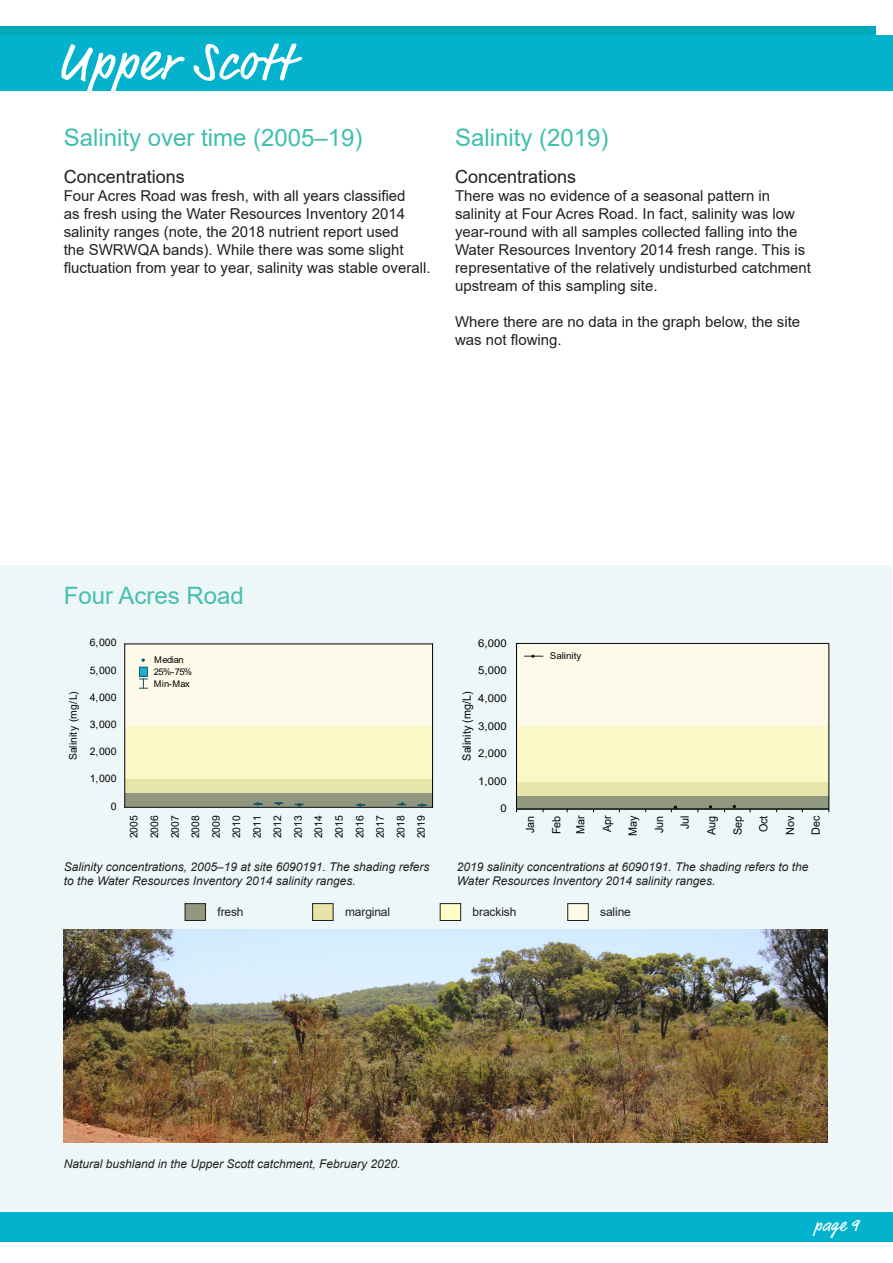
<style>
.page{position:relative;width:893px;height:1263px;background:#fff}
.page>*{position:absolute;margin:0;border:0;box-sizing:border-box;transform-origin:0 0}
.t1{font:54px "Market Web";letter-spacing:.03em;color:#fff}
.heading1{font:24px "Arial";color:#3fbfae}
.body_copy{font:24px "Arial";color:#47bfaf}
.sub-heading{font:18px "Arial";color:#231f20}
.t2{font:18px "Market Web";color:#fff}
.body_copy-2{font:15px/18px "Arial";color:#231f20}
.t3{font:italic 12px/14.4px "Arial";color:#231f20}
.t4{font:12px "Arial";letter-spacing:-.01em;color:#231f20}
.t5{font:11.4px/24px "Arial";color:#040503;scale:.95 1}
.t6{font:10.8px "Arial";letter-spacing:.005em;color:#040503;scale:1.05 1}
.t7{font:10.5px/20.5px "Arial";color:#040503;text-align:justify}
.t8{font:10.35px "Arial";color:#040503}
.t9{font:9.3px "Arial";color:#050504;scale:1.05 1}
.t10{font:9.15px/11.9px "Arial";letter-spacing:-.055em;color:#050504}
</style>
<div class="page">
<div style="left:0;top:27px;width:875px;height:64px;background:#00aab8"></div>
<div style="left:0;top:35px;width:893px;height:56px;background:#03b2cd"></div>
<div style="left:0;top:1212px;width:893px;height:30px;background:#03b2cd"></div>
<div style="left:0;top:566px;width:891px;height:646px;background:#edf7f7"></div>
<div style="left:125px;top:793px;width:308px;height:14px;background:#92987f"></div>
<div style="left:125px;top:779px;width:308px;height:14px;background:#e7e5a9"></div>
<div style="left:125px;top:725px;width:308px;height:54px;background:#fbf8c7"></div>
<div style="left:125px;top:644px;width:308px;height:81px;background:#fdfaea"></div>
<div style="left:140px;top:667px;width:7px;height:9px;background:#1cb2cc"></div>
<div style="left:139px;top:667px;width:9px;height:10px;border:1px solid #10566b"></div>
<svg style="left:140px;top:679px;width:7px;height:10px"></svg>
<svg style="left:254px;top:802px;width:9px;height:3px"></svg>
<svg style="left:274px;top:802px;width:9px;height:3px"></svg>
<svg style="left:295px;top:803px;width:9px;height:3px"></svg>
<svg style="left:356px;top:803px;width:9px;height:3px"></svg>
<svg style="left:397px;top:802px;width:9px;height:3px"></svg>
<svg style="left:418px;top:803px;width:9px;height:3px"></svg>
<hr style="left:125px;top:807px;width:308px;height:1px;background:#040503">
<hr style="left:125px;top:643px;width:308px;height:1px;background:#040503">
<hr style="left:124px;top:644px;width:1px;height:163px;background:#040503">
<hr style="left:432px;top:644px;width:1px;height:163px;background:#040503">
<div style="left:516px;top:795px;width:313px;height:14px;background:#92987f"></div>
<div style="left:516px;top:781px;width:313px;height:14px;background:#e7e5a9"></div>
<div style="left:516px;top:726px;width:313px;height:55px;background:#fbf8c7"></div>
<div style="left:516px;top:643px;width:313px;height:83px;background:#fdfaea"></div>
<svg style="left:524px;top:655px;width:19px;height:3px"></svg>
<div style="left:516px;top:643px;width:313px;height:166px;border:1px solid #040503"></div>
<hr style="left:516px;top:809px;width:313px;height:1px;background:#040503">
<svg style="left:671px;top:805px;width:6px;height:7px"></svg>
<img style="left:64px;top:929px;width:764px;height:213px">
<div style="left:568px;top:903px;width:20px;height:17px;background:#fffae7"></div>
<div style="left:567px;top:903px;width:22px;height:18px;border:1px solid #231f20"></div>
<div style="left:440px;top:903px;width:21px;height:17px;background:#fffec6"></div>
<div style="left:440px;top:903px;width:21px;height:18px;border:1px solid #231f20"></div>
<div style="left:313px;top:903px;width:20px;height:17px;background:#e8e3a9"></div>
<div style="left:312px;top:903px;width:21px;height:18px;border:1px solid #231f20"></div>
<div style="left:185px;top:903px;width:21px;height:17px;background:#92977e"></div>
<div style="left:185px;top:903px;width:21px;height:18px;border:1px solid #231f20"></div>
<p class="t1" style="left:57px;top:30px;width:236px">Upper Scott</p>
<p class="heading1" style="left:64px;top:121px;width:300px">Salinity over time (2005–19)</p>
<p class="heading1" style="left:455px;top:121px;width:155px">Salinity (2019)</p>
<p class="sub-heading" style="left:64px;top:164px;width:123px">Concentrations</p>
<p class="body_copy-2" style="left:64px;top:187px;width:368px">Four Acres Road was fresh, with all years classified<br>as fresh using the Water Resources Inventory 2014 salinity ranges (note, the 2018 nutrient report used<br>the SWRWQA bands). While there was some slight fluctuation from year to year, salinity was stable overall.</p>
<p class="sub-heading" style="left:455px;top:164px;width:123px">Concentrations</p>
<p class="body_copy-2" style="left:455px;top:187px;width:357px">There was no evidence of a seasonal pattern in salinity at Four Acres Road. In fact, salinity was low year-round with all samples collected falling into the Water Resources Inventory 2014 fresh range. This is representative of the relatively undisturbed catchment upstream of this sampling site.</p>
<p class="body_copy-2" style="left:455px;top:313px;width:347px">Where there are no data in the graph below, the site was not flowing.</p>
<p class="body_copy" style="left:64px;top:579px;width:182px">Four Acres Road</p>
<p class="t8" style="left:90px;top:635px;width:28px">6,000</p>
<p class="t6" style="left:478px;top:636px;width:29px">6,000</p>
<p class="t8" style="left:90px;top:663px;width:28px">5,000</p>
<p class="t10" style="left:154px;top:654px;width:40px">Median<br>25%-75%<br>Min-Max</p>
<p class="t6" style="left:478px;top:663px;width:29px">5,000</p>
<p class="t9" style="left:550px;top:649px;width:32px">Salinity</p>
<p class="t7" style="left:63px;top:760px;width:71px;rotate:-90deg">Salinity (mg/L)</p>
<p class="t8" style="left:90px;top:690px;width:28px">4,000</p>
<p class="t8" style="left:90px;top:717px;width:28px">3,000</p>
<p class="t8" style="left:90px;top:744px;width:28px">2,000</p>
<p class="t5" style="left:455px;top:761px;width:74px;rotate:-90deg">Salinity (mg/L)</p>
<p class="t6" style="left:478px;top:691px;width:29px">4,000</p>
<p class="t6" style="left:478px;top:718px;width:29px">3,000</p>
<p class="t6" style="left:478px;top:746px;width:29px">2,000</p>
<p class="t8" style="left:90px;top:772px;width:28px">1,000</p>
<p class="t6" style="left:478px;top:774px;width:29px">1,000</p>
<p class="t8" style="left:111px;top:799px;width:7px">0</p>
<p class="t6" style="left:500px;top:801px;width:8px">0</p>
<p class="t7" style="left:124px;top:838px;width:25px;rotate:-90deg">2005<br>2006<br>2007<br>2008<br>2009<br>2010<br>2011<br>2012<br>2013<br>2014<br>2015<br>2016<br>2017<br>2018<br>2019</p>
<p class="t5" style="left:518px;top:833px;width:20px;rotate:-90deg">Jan</p>
<p class="t5" style="left:544px;top:834px;width:21px;rotate:-90deg">Feb<br>Mar</p>
<p class="t5" style="left:595px;top:832px;width:19px;rotate:-90deg">Apr</p>
<p class="t5" style="left:621px;top:836px;width:23px;rotate:-90deg">May</p>
<p class="t5" style="left:647px;top:833px;width:20px;rotate:-90deg">Jun</p>
<p class="t5" style="left:673px;top:829px;width:16px;rotate:-90deg">Jul</p>
<p class="t5" style="left:699px;top:835px;width:22px;rotate:-90deg">Aug</p>
<p class="t5" style="left:726px;top:835px;width:22px;rotate:-90deg">Sep</p>
<p class="t5" style="left:751px;top:832px;width:19px;rotate:-90deg">Oct</p>
<p class="t5" style="left:778px;top:835px;width:22px;rotate:-90deg">Nov</p>
<p class="t5" style="left:804px;top:835px;width:22px;rotate:-90deg">Dec</p>
<p class="t3" style="left:64px;top:859px;width:367px">Salinity concentrations, 2005–19 at site 6090191. The shading refers to the Water Resources Inventory 2014 salinity ranges.</p>
<p class="t3" style="left:457px;top:859px;width:353px">2019 salinity concentrations at 6090191. The shading refers to the<br>Water Resources Inventory 2014 salinity ranges.</p>
<p class="t4" style="left:217px;top:904px;width:28px">fresh</p>
<p class="t4" style="left:345px;top:904px;width:47px">marginal</p>
<p class="t4" style="left:473px;top:904px;width:45px">brackish</p>
<p class="t4" style="left:600px;top:904px;width:32px">saline</p>
<p class="t3" style="left:64px;top:1157px;width:338px">Natural bushland in the Upper Scott catchment, February 2020.</p>
<p class="t2" style="left:814px;top:1215px;width:46px">page 9</p>
</div>
